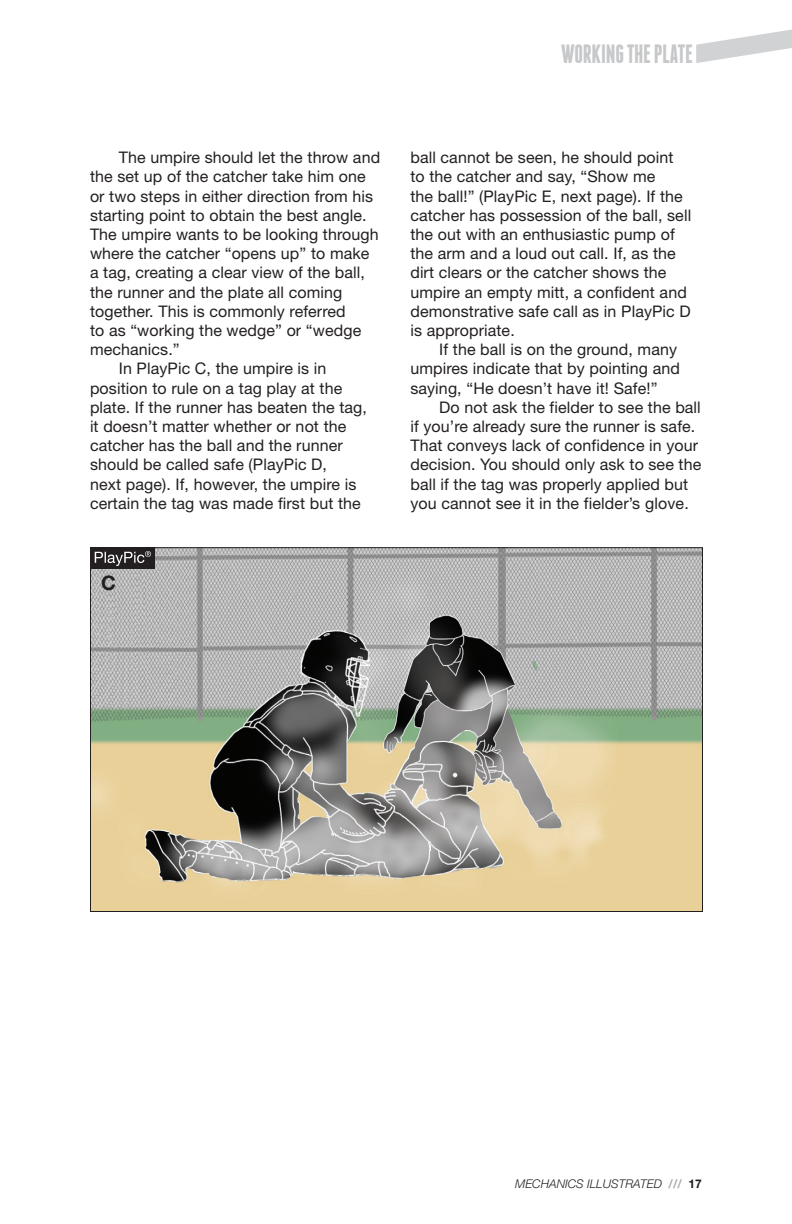
<style>
.page{position:relative;width:792px;height:1224px;background:#fff}
.page>*{position:absolute;margin:0;border:0;box-sizing:border-box;transform-origin:0 0}
.t1{font:700 26.4px "Franchise";letter-spacing:-.01em;color:#c7c8ca;scale:.91 1}
.t2{font:700 20px "Helvetica Neue LT Std";color:#231f20}
.t3{font:16px/19.2px "Helvetica Neue LT Std";letter-spacing:.005em;color:#231f20}
.t4{font:italic 300 12px "Helvetica Neue LT Std";color:#231f20}
.s1{font-weight:700;font-style:normal;color:#a8a9ad}
.s2{font-weight:700;font-style:normal}
</style>
<div class="page">
<svg style="left:696px;top:30px;width:96px;height:33px"></svg>
<img style="left:92px;top:549px;width:609px;height:361px">
<div style="left:90px;top:548px;width:65px;height:21px;background:#231f20"></div>
<svg style="left:95px;top:551px;width:56px;height:15px"></svg>
<h1 class="t1" style="left:561px;top:41px;width:146px">WORKING THE PLATE</h1>
<p class="t3" style="left:119px;top:148px;width:263px">The umpire should let the throw and</p>
<p class="t3" style="left:90px;top:167px;width:277px">the set up of the catcher take him one</p>
<p class="t3" style="left:90px;top:186px;width:285px">or two steps in either direction from his</p>
<p class="t3" style="left:90px;top:205px;width:278px">starting point to obtain the best angle.</p>
<p class="t3" style="left:90px;top:224px;width:290px">The umpire wants to be looking through</p>
<p class="t3" style="left:90px;top:244px;width:281px">where the catcher “opens up” to make</p>
<p class="t3" style="left:90px;top:263px;width:277px">a tag, creating a clear view of the ball,</p>
<p class="t3" style="left:90px;top:282px;width:254px">the runner and the plate all coming</p>
<p class="t3" style="left:90px;top:301px;width:257px">together. This is commonly referred</p>
<p class="t3" style="left:90px;top:320px;width:273px">to as “working the wedge” or “wedge</p>
<p class="t3" style="left:90px;top:340px;width:91px">mechanics.”</p>
<p class="t3" style="left:119px;top:359px;width:209px">In PlayPic C, the umpire is in</p>
<p class="t3" style="left:90px;top:378px;width:254px">position to rule on a tag play at the</p>
<p class="t3" style="left:90px;top:397px;width:279px">plate. If the runner has beaten the tag,</p>
<p class="t3" style="left:90px;top:416px;width:258px">it doesn’t matter whether or not the</p>
<p class="t3" style="left:90px;top:436px;width:254px">catcher has the ball and the runner</p>
<p class="t3" style="left:90px;top:455px;width:239px">should be called safe (PlayPic D,</p>
<p class="t3" style="left:90px;top:474px;width:268px">next page). If, however, the umpire is</p>
<p class="t3" style="left:90px;top:493px;width:272px">certain the tag was made first but the</p>
<p class="t2" style="left:101px;top:571px;width:16px">C</p>
<p class="t3" style="left:410px;top:148px;width:282px">ball cannot be seen, he should point to the catcher and say, “Show me<br>the ball!” (PlayPic E, next page). If the catcher has possession of the ball, sell the out with an enthusiastic pump of the arm and a loud out call. If, as the dirt clears or the catcher shows the umpire an empty mitt, a confident and demonstrative safe call as in PlayPic D is appropriate.</p>
<p class="t3" style="left:410px;top:340px;width:271px;text-indent:29px">If the ball is on the ground, many umpires indicate that by pointing and saying, “He doesn’t have it! Safe!”</p>
<p class="t3" style="left:410px;top:397px;width:292px;text-indent:29px">Do not ask the fielder to see the ball if you’re already sure the runner is safe.<br>That conveys lack of confidence in your decision. You should only ask to see the ball if the tag was properly applied but you cannot see it in the fielder’s glove.</p>
<p class="t4" style="left:515px;top:1177px;width:188px">MECHANICS ILLUSTRATED <span class="s1">///</span> <span class="s2">17</span></p>
</div>
